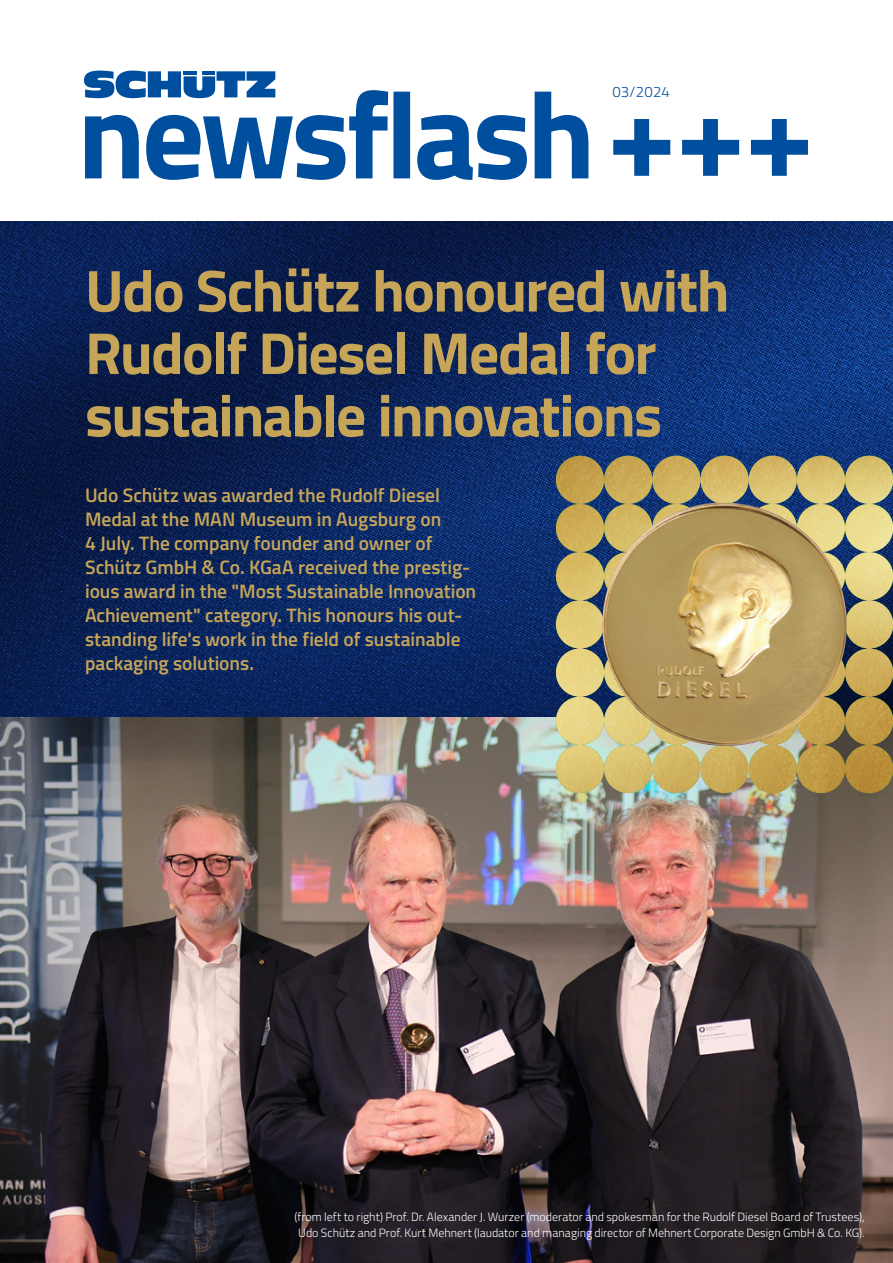
<style>
.page{position:relative;width:893px;height:1263px;background:#fff}
.page>*{position:absolute;margin:0;border:0;box-sizing:border-box;transform-origin:0 0}
.t1{font:700 59.25px/62.4px "Cairo";letter-spacing:-.025em;color:#c6a559}
.t2{font:600 19.5px/24px "Cairo";letter-spacing:-.005em;color:#c6a559}
.t3{font:300 15px "Cairo";letter-spacing:.005em;color:#004e9e}
.t4{font:300 12px/16.5px "Cairo";color:#fff;text-align:center}
</style>
<div class="page">
<img style="left:0;top:717px;width:893px;height:546px">
<img style="left:0;top:221px;width:893px;height:496px">
<svg style="left:556px;top:456px;width:144px;height:337px;background:#b8aa6d"></svg>
<img style="left:700px;top:456px;width:193px;height:337px">
<img style="left:601px;top:503px;width:248px;height:247px">
<svg style="left:84px;top:71px;width:191px;height:19px"></svg>
<hr style="left:184px;top:71px;width:13px;height:4px;background:#004e9e">
<hr style="left:202px;top:71px;width:13px;height:4px;background:#004e9e">
<svg style="left:85px;top:90px;width:723px;height:90px"></svg>
<p class="t3" style="left:612px;top:81px;width:59px">03/2024</p>
<h1 class="t1" style="left:85px;top:259px;width:646px">Udo Schütz honoured with<br>Rudolf Diesel Medal for sustainable innovations</h1>
<p class="t2" style="left:85px;top:484px;width:393px">Udo Schütz was awarded the Rudolf Diesel Medal at the MAN Museum in Augsburg on<br>4 July. The company founder and owner of Schütz GmbH &amp; Co. KGaA received the prestig&shy;ious award in the "Most Sustainable Innovation Achievement" category. This honours his out&shy;standing life's work in the field of sustainable packaging solutions.</p>
<p class="t4" style="left:295px;top:1208px;width:572px">(from left to right) Prof. Dr. Alexander J. Wurzer (moderator and spokesman for the Rudolf Diesel Board of Trustees),<br>Udo Schütz and Prof. Kurt Mehnert (laudator and managing director of Mehnert Corporate Design GmbH &amp; Co. KG).</p>
</div>
